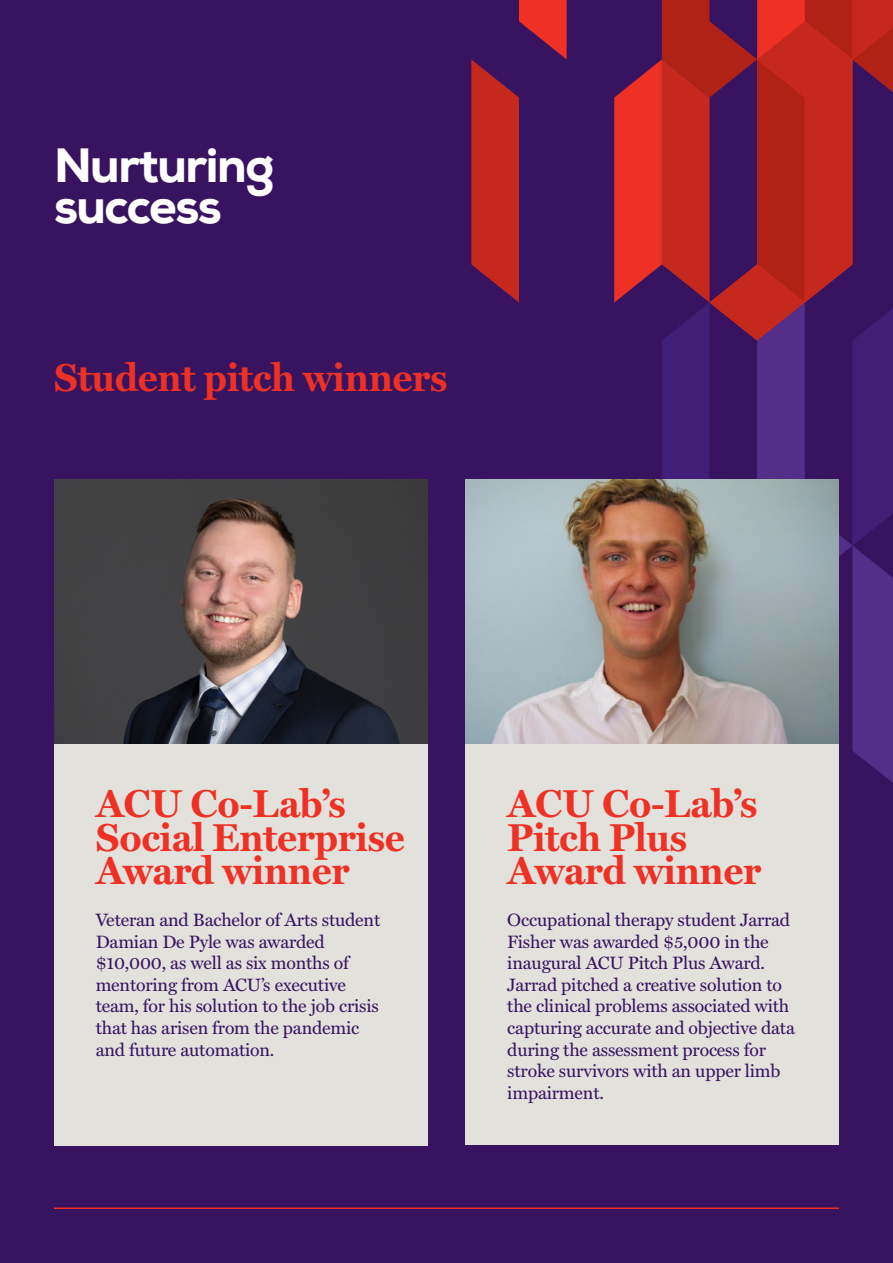
<style>
.page{position:relative;width:893px;height:1263px;background:#381460}
.page>*{position:absolute;margin:0;border:0;box-sizing:border-box;transform-origin:0 0}
.t1{font:800 48px/40.8px "Nexa";letter-spacing:-.03em;color:#fff}
.t2{font:700 39.15px/33.3px "Miller Text";letter-spacing:-.01em;color:#ee3124}
.t3{font:18px/21.6px "Miller Text";letter-spacing:-.01em;color:#381460}
</style>
<div class="page">
<svg style="left:471px;top:0;width:422px;height:783px"></svg>
<div style="left:54px;top:480px;width:373px;height:665px;background:#e3e1dc"></div>
<div style="left:466px;top:641px;width:373px;height:504px;background:#e3e1dc"></div>
<hr style="left:54px;top:1207px;width:785px;height:2px;background:#ee3124">
<img style="left:54px;top:480px;width:373px;height:263px">
<img style="left:466px;top:480px;width:373px;height:263px">
<p class="t1" style="left:54px;top:146px;width:222px">Nurturing success</p>
<p class="t2" style="left:54px;top:359px;width:395px">Student pitch winners</p>
<p class="t2" style="left:96px;top:785px;width:311px">ACU Co-Lab’s<br>Social Enterprise<br>Award winner</p>
<p class="t3" style="left:96px;top:908px;width:286px">Veteran and Bachelor of Arts student<br>Damian De Pyle was awarded $10,000, as well as six months of mentoring from ACU’s executive team, for his solution to the job crisis that has arisen from the pandemic and future automation.</p>
<p class="t2" style="left:507px;top:785px;width:256px">ACU Co-Lab’s<br>Pitch Plus<br>Award winner</p>
<p class="t3" style="left:507px;top:908px;width:289px">Occupational therapy student Jarrad Fisher was awarded $5,000 in the inaugural ACU Pitch Plus Award.<br>Jarrad pitched a creative solution to the clinical problems associated with capturing accurate and objective data during the assessment process for stroke survivors with an upper limb impairment.</p>
</div>
